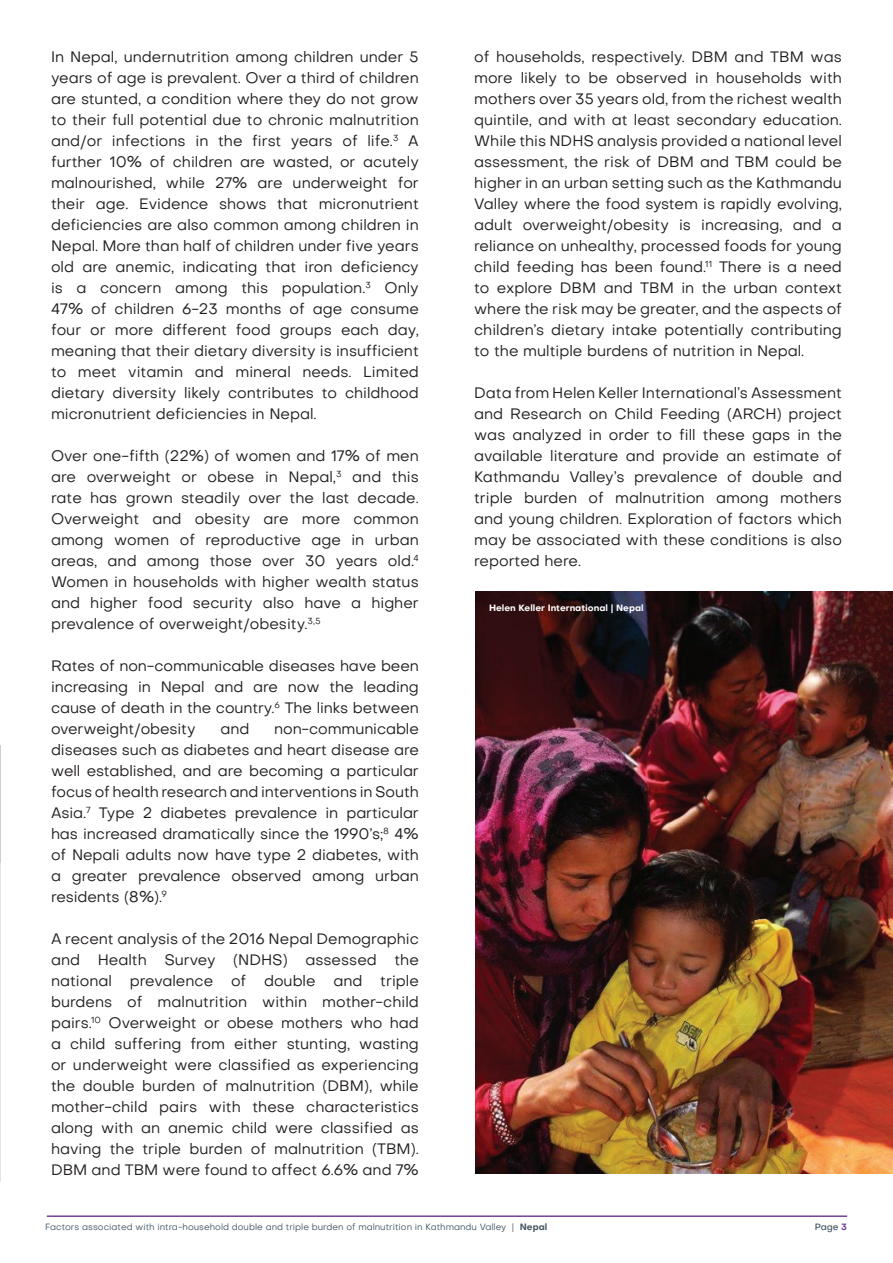
<style>
.page{position:relative;width:893px;height:1263px;background:#fff}
.page>*{position:absolute;margin:0;border:0;box-sizing:border-box;transform-origin:0 0}
.t1{font:15px/21px "Objective";color:#231f20;text-align:justify}
.t2{font:9px "Objective";color:#475865}
.t3{font:700 9px "Objective";color:#fff}
.t4{font:500 9px "Objective";color:#475865}
.s1{font-weight:700}
.s2{font-weight:700;color:#754495}
</style>
<div class="page">
<hr style="left:47px;top:1215px;width:800px;height:2px;background:#754495">
<hr style="left:0;top:746px;width:1px;height:436px;background:#475865">
<img style="left:475px;top:591px;width:418px;height:583px">
<p class="t1" style="left:51px;top:46px;width:369px">In Nepal, undernutrition among children under 5 years of age is prevalent. Over a third of children are stunted, a condition where they do not grow to their full potential due to chronic malnutrition and/or infections in the first years of life.<sup>3</sup> A further 10% of children are wasted, or acutely malnourished, while 27% are underweight for their age. Evidence shows that micronutrient deficiencies are also common among children in Nepal. More than half of children under five years old are anemic, indicating that iron deficiency is a concern among this population.<sup>3</sup> Only 47% of children 6-23 months of age consume four or more different food groups each day, meaning that their dietary diversity is insufficient to meet vitamin and mineral needs. Limited dietary diversity likely contributes to childhood micronutrient deficiencies in Nepal.</p>
<p class="t1" style="left:51px;top:445px;width:369px">Over one-fifth (22%) of women and 17% of men are overweight or obese in Nepal,<sup>3</sup> and this rate has grown steadily over the last decade.<br>Overweight and obesity are more common among women of reproductive age in urban areas, and among those over 30 years old.<sup>4<br></sup>Women in households with higher wealth status and higher food security also have a higher prevalence of overweight/obesity.<sup>3,5</sup></p>
<p class="t1" style="left:51px;top:655px;width:369px">Rates of non-communicable diseases have been increasing in Nepal and are now the leading cause of death in the country.<sup>6</sup> The links between overweight/obesity</p>
<p class="t1" style="left:51px;top:718px;width:369px;text-indent:223px">non-communicable diseases such as diabetes and heart disease are well established, and are becoming a particular focus of health research and interventions in South Asia.<sup>7</sup> Type 2 diabetes prevalence in particular has increased dramatically since the 1990’s;<sup>8</sup> 4% of Nepali adults now have type 2 diabetes, with a greater prevalence observed among urban residents (8%).<sup>9</sup></p>
<p class="t1" style="left:51px;top:928px;width:369px">A recent analysis of the 2016 Nepal Demographic and Health Survey (NDHS) assessed the national prevalence of double and triple burdens of malnutrition within mother-child pairs.<sup>10</sup> Overweight or obese mothers who had a child suffering from either stunting, wasting or underweight were classified as experiencing the double burden of malnutrition (DBM), while mother-child pairs with these characteristics along with an anemic child were classified as having the triple burden of malnutrition (TBM).<br>DBM and TBM were found to affect 6.6% and 7%</p>
<p class="t1" style="left:220px;top:718px;width:30px">and</p>
<p class="t1" style="left:474px;top:46px;width:369px">of households, respectively. DBM and TBM was more likely to be observed in households with mothers over 35 years old, from the richest wealth quintile, and with at least secondary education.<br>While this NDHS analysis provided a national level assessment, the risk of DBM and TBM could be higher in an urban setting such as the Kathmandu Valley where the food system is rapidly evolving, adult overweight/obesity is increasing, and a reliance on unhealthy, processed foods for young child feeding has been found.<sup>11</sup> There is a need to explore DBM and TBM in the urban context where the risk may be greater, and the aspects of children’s dietary intake potentially contributing to the multiple burdens of nutrition in Nepal.</p>
<p class="t1" style="left:474px;top:382px;width:369px">Data from Helen Keller International’s Assessment and Research on Child Feeding (ARCH) project was analyzed in order to fill these gaps in the available literature and provide an estimate of Kathmandu Valley’s prevalence of double and triple burden of malnutrition among mothers and young children. Exploration of factors which may be associated with these conditions is also reported here.</p>
<p class="t3" style="left:489px;top:602px;width:156px">Helen Keller International | Nepal</p>
<p class="t2" style="left:45px;top:1221px;width:504px">Factors associated with intra-household double and triple burden of malnutrition in Kathmandu Valley | <span class="s1">Nepal</span></p>
<p class="t4" style="left:815px;top:1220px;width:34px">Page <span class="s2">3</span></p>
</div>
